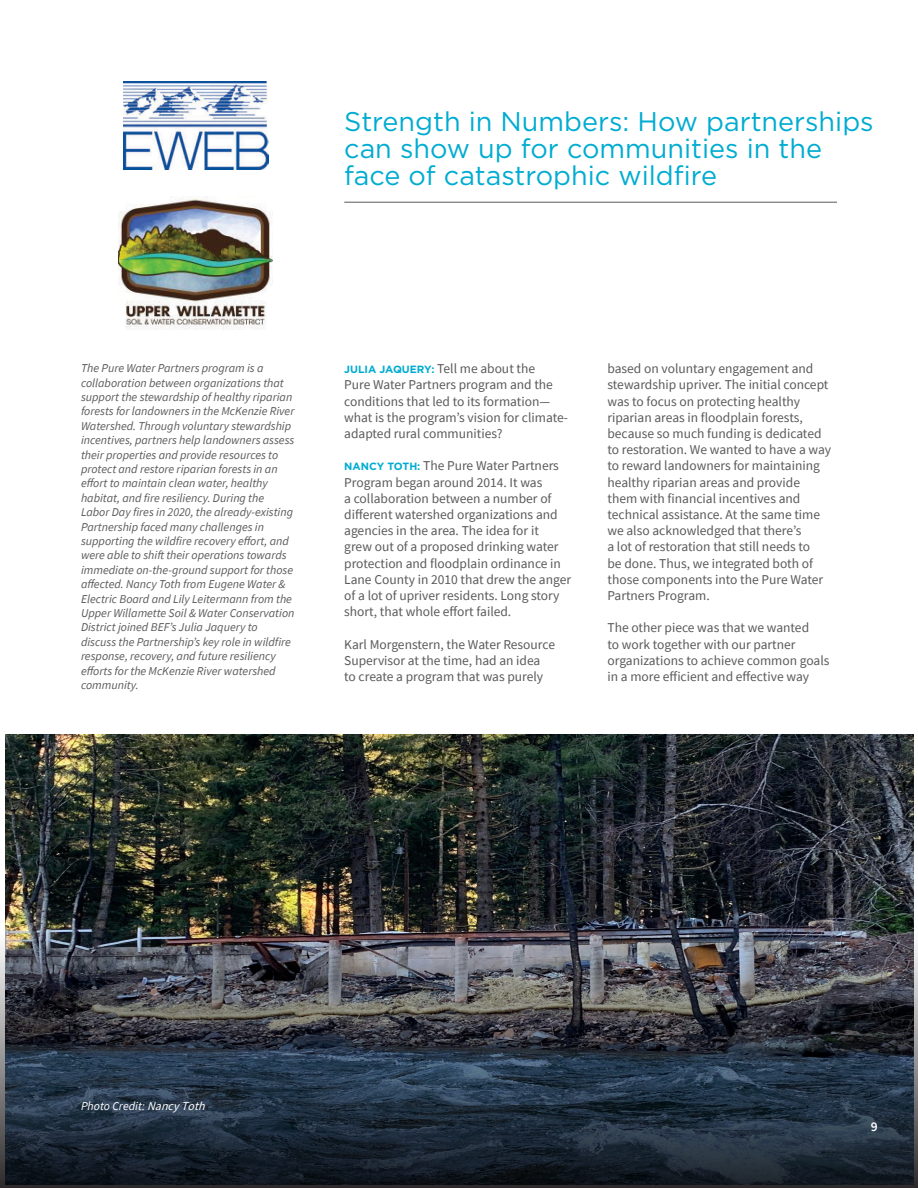
<style>
.page{position:relative;width:918px;height:1188px;background:#fff}
.page>*{position:absolute;margin:0;border:0;box-sizing:border-box;transform-origin:0 0}
.Title_1{font:27px/27px "Gotham";color:#00acd1}
.Body{font:13.5px/16.2px "Source Sans Pro";color:#5a5a5b}
.t1{font:600 13.5px "Source Sans Pro";color:#fff}
.Photo_Caption_black{font:italic 12px/14.4px "Source Sans Pro";color:#5a5a5b}
.Photo_Caption{font:italic 12px "Source Sans Pro";color:#fff}
.s1{font-family:"Gotham";font-weight:700;font-size:10.5px;color:#00acd1}
.s2{font-style:inherit}
</style>
<div class="page">
<img style="left:6px;top:735px;width:908px;height:198px">
<svg style="left:0;top:933px;width:918px;height:255px;background:#353c48"></svg>
<hr style="left:344px;top:202px;width:493px;height:1px;background:#5a5a5b">
<img style="left:123px;top:81px;width:145px;height:88px">
<img style="left:119px;top:197px;width:154px;height:132px">
<p class="Title_1" style="left:344px;top:107px;width:531px">Strength in Numbers: How partnerships can show up for communities in the face of catastrophic wildfire</p>
<p class="Photo_Caption_black" style="left:81px;top:361px;width:215px">The Pure Water Partners program is a collaboration between organizations that support the stewardship of healthy riparian forests for landowners in the McKenzie River Watershed. Through voluntary stewardship incentives, partners help landowners assess their properties and provide resources to protect and restore riparian forests in an effort to maintain clean water, healthy habitat, and fire resiliency. During the Labor Day fires in 2020, the already-existing Partnership faced many challenges in supporting the wildfire recovery effort, and were able to shift their operations towards immediate on-the-ground support for those affected. Nancy Toth from Eugene Water &amp; Electric Board and Lily Leitermann from the Upper Willamette Soil &amp; Water Conservation District joined BEF’s Julia Jaquery to discuss the Partnership’s key role in wildfire response, recovery, and future resiliency efforts for the McKenzie River watershed community.</p>
<p class="Body" style="left:344px;top:361px;width:225px"><span class="s1">JULIA JAQUERY:</span> Tell me about the<br>Pure Water Partners program and the conditions that led to its formation— what is the program’s vision for climate&shy;adapted rural communities?</p>
<p class="Body" style="left:344px;top:458px;width:228px"><span class="s1">NANCY TOTH:</span> The Pure Water Partners Program began around 2014. It was<br>a collaboration between a number of different watershed organizations and agencies in the area. The idea for it<br>grew out of a proposed drinking water protection and floodplain ordinance in Lane County in 2010 that drew the anger of a lot of upriver residents. Long story short, that whole effort failed.</p>
<p class="Body" style="left:344px;top:636px;width:212px">Karl Morgenstern, the Water Resource<br>Supervisor at the time, had an idea to create a program that was purely</p>
<p class="Body" style="left:607px;top:361px;width:225px">based on voluntary engagement and stewardship upriver. The initial concept was to focus on protecting healthy riparian areas in floodplain forests, because so much funding is dedicated to restoration. We wanted to have a way to reward landowners for maintaining healthy riparian areas and provide them with financial incentives and technical assistance. At the same time we also acknowledged that there’s<br>a lot of restoration that still needs to<br>be done. Thus, we integrated both of those components into the Pure Water Partners Program.</p>
<p class="Body" style="left:607px;top:620px;width:223px">The other piece was that we wanted<br>to work together with our partner organizations to achieve common goals in a more efficient and effective way</p>
<p class="Photo_Caption" style="left:81px;top:1099px;width:130px">Photo Credit: <span class="s2">NancyToth</span></p>
<p class="t1" style="left:871px;top:1117px;width:8px">9</p>
</div>
